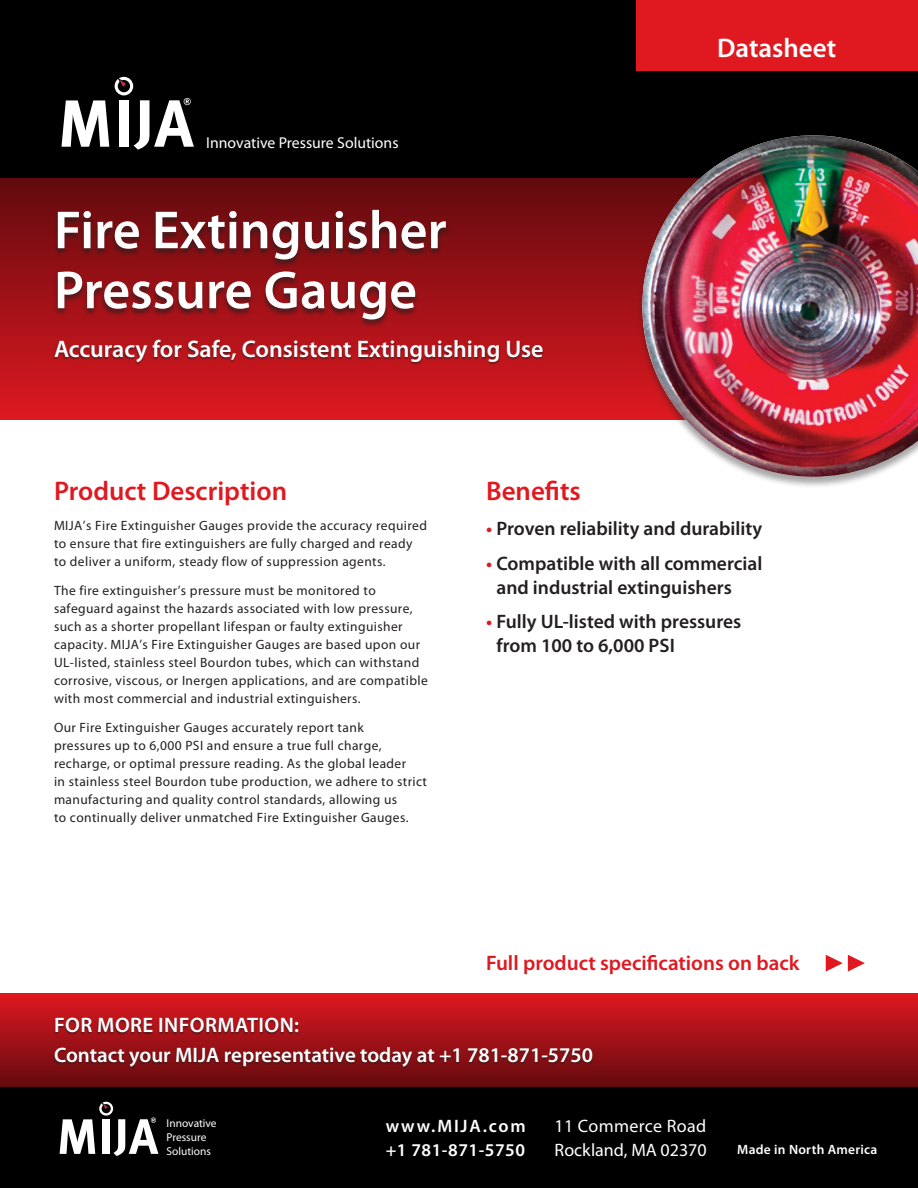
<style>
.page{position:relative;width:918px;height:1188px;background:#fff}
.page>*{position:absolute;margin:0;border:0;box-sizing:border-box;transform-origin:0 0}
.HEADLINE{font:600 54px/60px "Myriad Pro";color:#fff}
.SUBHEAD{font:600 27px "Myriad Pro";color:#e01921}
.SUBHEAD-2{font:600 27px "Myriad Pro";color:#fff}
.HEADLINE_2{font:600 24px "Myriad Pro";color:#fff}
.TEXT_BIG{font:600 21px/30px "Myriad Pro";color:#fff}
.TEXT_BIG-2{font:600 21px "Myriad Pro";color:#e01921}
.BULLETS_9{font:600 19.5px/24px "Myriad Pro";color:#231f20}
.t1{font:18px "Myriad Pro";letter-spacing:.01em;color:#fff}
.t2{font:600 18px "Myriad Pro";letter-spacing:.03em;color:#fff}
.t3{font:600 18px "Myriad Pro";letter-spacing:.1em;color:#fff}
.t4{font:15.75px "Myriad Pro";color:#fff}
.TEXT_9{font:13.5px/18px "Myriad Pro";letter-spacing:.03em;color:#231f20}
.t5{font:600 13.5px "Myriad Pro";letter-spacing:.02em;color:#fff}
.t6{font:11.4px "Myriad Pro";color:#fff}
.s1{color:#e01921}
</style>
<div class="page">
<div style="left:0;top:1085px;width:918px;height:103px;background:#000"></div>
<div style="left:0;top:174px;width:918px;height:246px;background:linear-gradient(to bottom,#5f0a0d,#de1820)"></div>
<div style="left:53px;top:210px;width:397px;height:118px;background:#231f20;opacity:.66"></div>
<div style="left:53px;top:340px;width:492px;height:26px;background:#231f20;opacity:.66"></div>
<svg style="left:60px;top:1102px;width:98px;height:54px"></svg>
<svg style="left:0;top:993px;width:918px;height:94px;background:#a31117"></svg>
<div style="left:53px;top:1017px;width:541px;height:53px;background:#231f20;opacity:.66"></div>
<svg style="left:826px;top:955px;width:39px;height:17px"></svg>
<div style="left:0;top:0;width:918px;height:178px;background:#000"></div>
<svg style="left:62px;top:100px;width:47px;height:47px"></svg>
<svg style="left:115px;top:77px;width:79px;height:73px"></svg>
<div style="left:636px;top:0;width:282px;height:71px;background:#e01921"></div>
<div style="left:636px;top:135px;width:282px;height:353px;background:#231f20;opacity:.4"></div>
<img style="left:642px;top:135px;width:276px;height:342px">
<p class="t4" style="left:206px;top:133px;width:194px">Innovative Pressure Solutions</p>
<p class="HEADLINE" style="left:54px;top:199px;width:394px">Fire Extinguisher<br>Pressure Gauge</p>
<p class="HEADLINE_2" style="left:54px;top:333px;width:491px">Accuracy for Safe, Consistent Extinguishing Use</p>
<p class="SUBHEAD-2" style="left:717px;top:31px;width:121px">Datasheet</p>
<p class="SUBHEAD" style="left:54px;top:474px;width:235px">Product Description</p>
<p class="TEXT_9" style="left:54px;top:517px;width:375px">MIJA’s Fire Extinguisher Gauges provide the accuracy required to ensure that fire extinguishers are fully charged and ready to deliver a uniform, steady flow of suppression agents.</p>
<p class="TEXT_9" style="left:54px;top:581px;width:375px">The fire extinguisher’s pressure must be monitored to safeguard against the hazards associated with low pressure, such as a shorter propellant lifespan or faulty extinguisher capacity. MIJA’s Fire Extinguisher Gauges are based upon our UL-listed, stainless steel Bourdon tubes, which can withstand corrosive, viscous, or Inergen applications, and are compatible with most commercial and industrial extinguishers.</p>
<p class="TEXT_9" style="left:54px;top:718px;width:375px">Our Fire Extinguisher Gauges accurately report tank<br>pressures up to 6,000 PSI and ensure a true full charge, recharge, or optimal pressure reading. As the global leader<br>in stainless steel Bourdon tube production, we adhere to strict manufacturing and quality control standards, allowing us<br>to continually deliver unmatched Fire Extinguisher Gauges.</p>
<p class="SUBHEAD" style="left:486px;top:474px;width:96px">Benefits</p>
<p class="BULLETS_9" style="left:486px;top:516px;width:278px"><span class="s1">•</span> Proven reliability and durability</p>
<p class="BULLETS_9" style="left:496px;top:551px;width:267px;text-indent:-10px"><span class="s1">•</span> Compatible with all commercial and industrial extinguishers</p>
<p class="BULLETS_9" style="left:496px;top:609px;width:246px;text-indent:-10px"><span class="s1">•</span> Fully UL-listed with pressures from 100 to 6,000 PSI</p>
<p class="TEXT_BIG-2" style="left:486px;top:949px;width:315px">Full product specifications on back</p>
<p class="TEXT_BIG" style="left:54px;top:1009px;width:540px">FOR MORE INFORMATION:<br>Contact your MIJA representative today at +1 781-871-5750</p>
<p class="t6" style="left:167px;top:1116px;width:52px">Innovative</p>
<p class="t6" style="left:167px;top:1130px;width:41px">Pressure</p>
<p class="t6" style="left:167px;top:1144px;width:46px">Solutions</p>
<p class="t3" style="left:386px;top:1114px;width:142px">www.MIJA.com</p>
<p class="t2" style="left:386px;top:1138px;width:141px">+1 781-871-5750</p>
<p class="t1" style="left:555px;top:1114px;width:153px">11 Commerce Road</p>
<p class="t1" style="left:555px;top:1138px;width:154px">Rockland, MA 02370</p>
<p class="t5" style="left:737px;top:1141px;width:142px">Made in North America</p>
</div>
